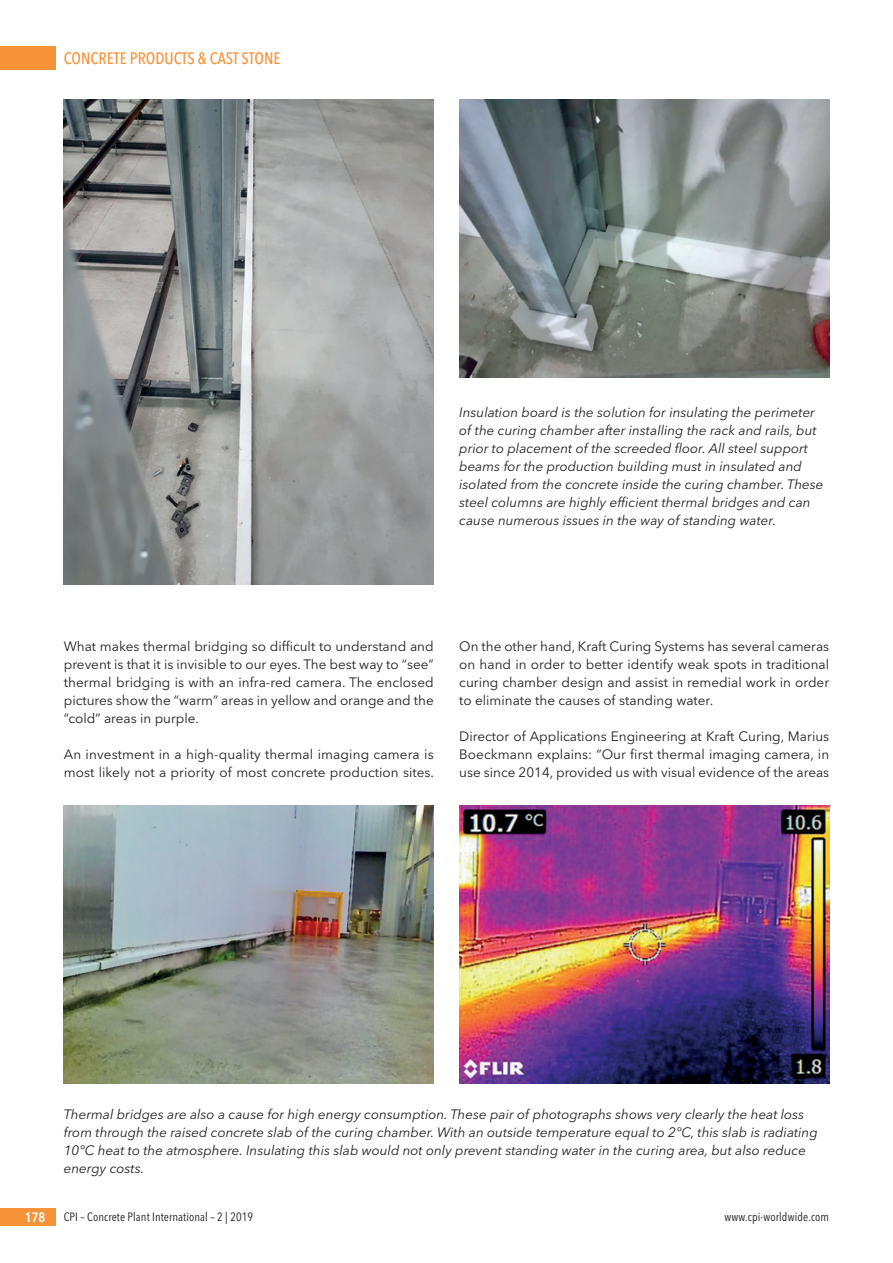
<style>
.page{position:relative;width:893px;height:1263px;background:#fff}
.page>*{position:absolute;margin:0;border:0;box-sizing:border-box;transform-origin:0 0}
.t1{font:500 16.5px "Avenir Next Condensed";color:#f69238}
.t2{font:italic 13.5px/18px "Avenir Next";color:#231f20}
.t3{font:13.5px/18px "Avenir Next";color:#231f20;text-align:justify}
.t4{font:600 13.5px "Avenir Next Condensed";color:#fff}
.t5{font:12px "Avenir Next Condensed";letter-spacing:.01em;color:#231f20}
</style>
<div class="page">
<div style="left:0;top:47px;width:55px;height:23px;background:#f69238"></div>
<div style="left:0;top:1208px;width:55px;height:18px;background:#f69238"></div>
<img style="left:64px;top:100px;width:370px;height:484px">
<img style="left:459px;top:100px;width:371px;height:277px">
<img style="left:64px;top:806px;width:370px;height:277px">
<img style="left:459px;top:806px;width:370px;height:277px">
<p class="t1" style="left:64px;top:51px;width:218px">CONCRETE PRODUCTS &amp; CAST STONE</p>
<p class="t2" style="left:459px;top:404px;width:366px">Insulation board is the solution for insulating the perimeter of the curing chamber after installing the rack and rails, but prior to placement of the screeded floor. All steel support beams for the production building must in insulated and isolated from the concrete inside the curing chamber. These steel columns are highly efficient thermal bridges and can cause numerous issues in the way of standing water.</p>
<p class="t3" style="left:64px;top:638px;width:371px">What makes thermal bridging so difficult to understand and prevent is that it is invisible to our eyes. The best way to “see” thermal bridging is with an infra-red camera. The enclosed pictures show the “warm” areas in yellow and orange and the “cold” areas in purple.</p>
<p class="t3" style="left:64px;top:746px;width:372px">An investment in a high-quality thermal imaging camera is most likely not a priority of most concrete production sites.</p>
<p class="t3" style="left:459px;top:638px;width:371px">On the other hand, Kraft Curing Systems has several cameras on hand in order to better identify weak spots in traditional curing chamber design and assist in remedial work in order to eliminate the causes of standing water.</p>
<p class="t3" style="left:459px;top:728px;width:371px">Director of Applications Engineering at Kraft Curing, Marius Boeckmann explains: “Our first thermal imaging camera, in use since 2014, provided us with visual evidence of the areas</p>
<p class="t2" style="left:64px;top:1106px;width:756px">Thermal bridges are also a cause for high energy consumption. These pair of photographs shows very clearly the heat loss from through the raised concrete slab of the curing chamber. With an outside temperature equal to 2°C, this slab is radiating 10°C heat to the atmosphere. Insulating this slab would not only prevent standing water in the curing area, but also reduce energy costs.</p>
<p class="t4" style="left:25px;top:1211px;width:22px">178</p>
<p class="t5" style="left:64px;top:1211px;width:191px">CPI – Concrete Plant International – 2 | 2019</p>
<p class="t5" style="left:725px;top:1211px;width:106px">www.cpi-worldwide.com</p>
</div>
